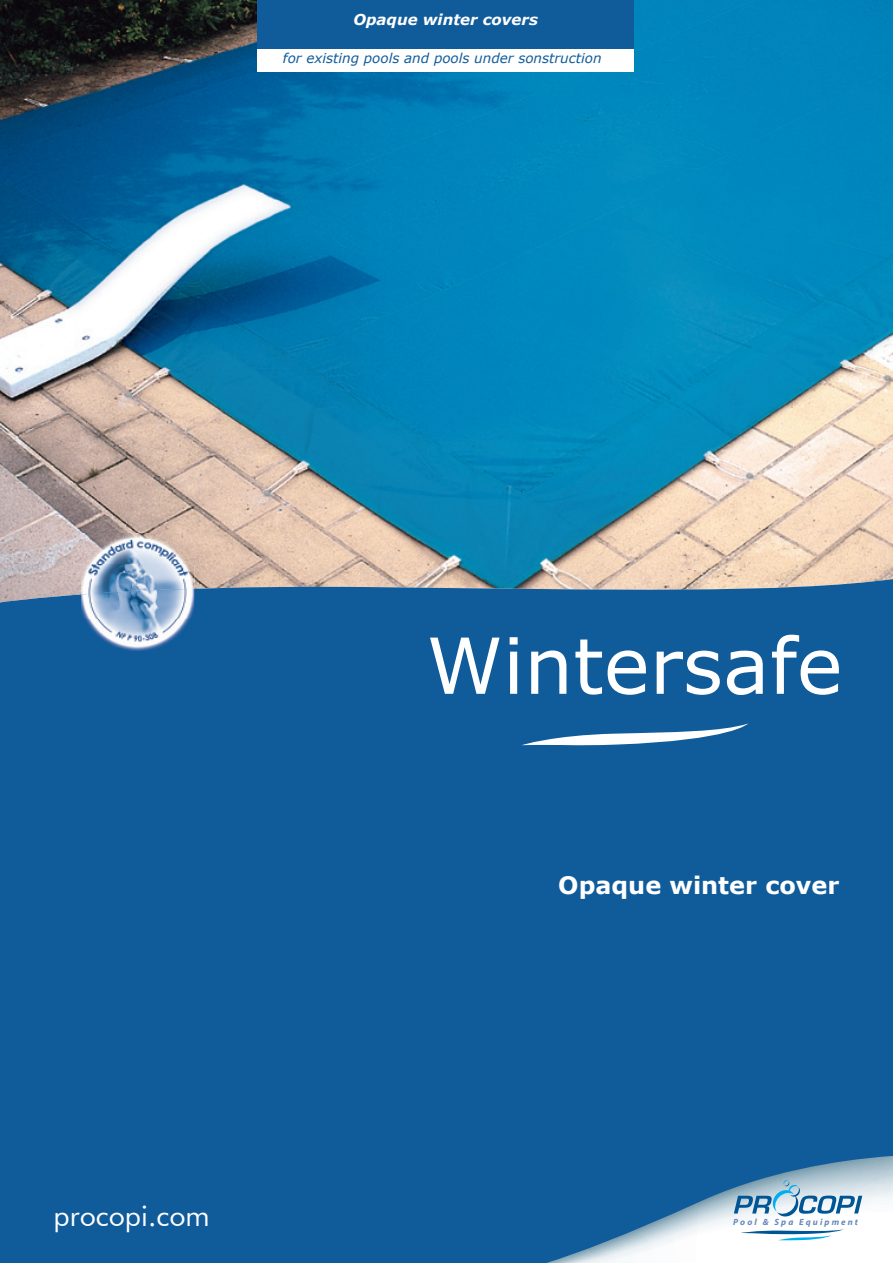
<style>
.page{position:relative;width:893px;height:1263px;background:#fff}
.page>*{position:absolute;margin:0;border:0;box-sizing:border-box;transform-origin:0 0}
.t1{font:77.25px "Verdana";color:#fff}
.t2{font:28.5px "Futura BT";color:#fff}
.t3{font:700 24px "Verdana";color:#fff}
.t4{font:italic 700 15px "Verdana";color:#fff}
.t5{font:italic 13.5px "Verdana";color:#105c9b}
.t6{font:italic 700 9px "Myriad";letter-spacing:.23em;color:#6689bb}
</style>
<div class="page">
<img style="left:0;top:0;width:893px;height:573px">
<div style="left:0;top:573px;width:893px;height:690px;background:#105c9b"></div>
<svg style="left:522px;top:723px;width:226px;height:23px"></svg>
<img style="left:81px;top:534px;width:113px;height:55px">
<img style="left:81px;top:589px;width:113px;height:62px">
<svg style="left:546px;top:1156px;width:347px;height:107px"></svg>
<div style="left:257px;top:0;width:377px;height:63px;background:#105c9b"></div>
<div style="left:257px;top:49px;width:377px;height:22px;background:#fff"></div>
<p class="t4" style="left:353px;top:10px;width:186px">Opaque winter covers</p>
<p class="t5" style="left:283px;top:50px;width:320px">for existing pools and pools under sonstruction</p>
<h2 class="t2" style="left:53px;top:1199px;width:158px">procopi.com</h2>
<h1 class="t1" style="left:427px;top:616px;width:418px">Wintersafe</h1>
<h3 class="t3" style="left:558px;top:870px;width:283px">Opaque winter cover</h3>
<p class="t6" style="left:733px;top:1217px;width:126px">Pool &amp; Spa Equipment</p>
</div>
